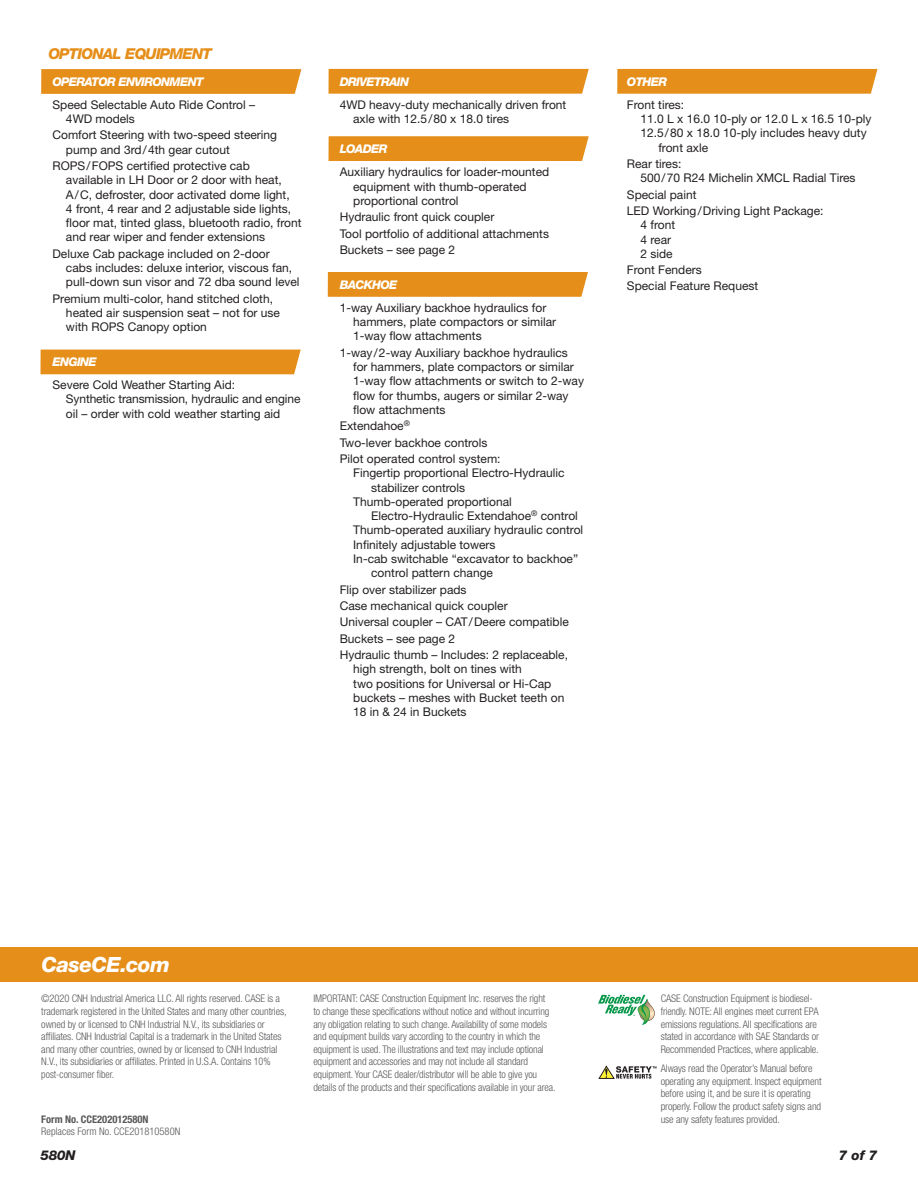
<style>
.page{position:relative;width:918px;height:1188px;background:#fff}
.page>*{position:absolute;margin:0;border:0;box-sizing:border-box;transform-origin:0 0}
.Callout_Side_bar_Tit{font:italic 800 21px "Helvetica Neue LT Std";letter-spacing:-.025em;color:#fff}
.Beat_Major_Headers{font:italic 800 15px "Helvetica Neue LT Std";letter-spacing:-.05em;color:#e58e19}
.t1{font:italic 800 13.5px "Helvetica Neue LT Std";letter-spacing:-.005em;color:#231f20}
.Flush_left_-_indent{font:12px/14.2px "Helvetica Neue LT Std";color:#231f20}
.Flush_Left_Indent_Su{font:italic 800 12px "Helvetica Neue LT Std";letter-spacing:-.05em;color:#fff}
.Flush_left_-_indent-2{font:italic 800 12px "Helvetica Neue LT Std";letter-spacing:-.05em;color:#fff}
.t2{font:300 condensed 10.5px/12.6px "Helvetica Neue LT Std";letter-spacing:-.01em;color:#57585a}
.s1{font-weight:700}
</style>
<div class="page">
<svg style="left:41px;top:69px;width:260px;height:25px;background:#e5901e"></svg>
<div style="left:40px;top:350px;width:261px;height:24px;background:#e58e19"></div>
<div style="left:327px;top:272px;width:261px;height:25px;background:#e58e19"></div>
<div style="left:328px;top:69px;width:261px;height:25px;background:#e58e19"></div>
<div style="left:328px;top:136px;width:261px;height:25px;background:#e58e19"></div>
<div style="left:617px;top:69px;width:261px;height:25px;background:#e58e19"></div>
<div style="left:0;top:947px;width:918px;height:35px;background:#e58e19"></div>
<svg style="left:598px;top:995px;width:57px;height:30px"></svg>
<svg style="left:599px;top:1066px;width:57px;height:13px"></svg>
<p class="Beat_Major_Headers" style="left:48px;top:44px;width:165px">OPTIONAL EQUIPMENT</p>
<p class="Flush_Left_Indent_Su" style="left:52px;top:74px;width:153px">OPERATOR ENVIRONMENT</p>
<p class="Flush_left_-_indent" style="left:66px;top:97px;width:191px;text-indent:-14px">Speed Selectable Auto Ride Control –<br>4WD models</p>
<p class="Flush_left_-_indent" style="left:66px;top:128px;width:213px;text-indent:-14px">Comfort Steering with two-speed steering pump and 3rd/4th gear cutout</p>
<p class="Flush_left_-_indent" style="left:66px;top:159px;width:237px;text-indent:-14px">ROPS/FOPS certified protective cab<br>available in LH Door or 2 door with heat, A/C, defroster, door activated dome light,<br>4 front, 4 rear and 2 adjustable side lights, floor mat, tinted glass, bluetooth radio, front and rear wiper and fender extensions</p>
<p class="Flush_left_-_indent" style="left:66px;top:246px;width:235px;text-indent:-14px">Deluxe Cab package included on 2-door<br>cabs includes: deluxe interior, viscous fan, pull-down sun visor and 72 dba sound level</p>
<p class="Flush_left_-_indent" style="left:66px;top:291px;width:216px;text-indent:-14px">Premium multi-color, hand stitched cloth, heated air suspension seat – not for use with ROPS Canopy option</p>
<p class="Flush_Left_Indent_Su" style="left:52px;top:354px;width:46px">ENGINE</p>
<p class="Flush_left_-_indent" style="left:66px;top:378px;width:236px;text-indent:-14px">Severe Cold Weather Starting Aid:<br>Synthetic transmission, hydraulic and engine oil – order with cold weather starting aid</p>
<p class="Flush_left_-_indent-2" style="left:340px;top:74px;width:71px">DRIVETRAIN</p>
<p class="Flush_left_-_indent" style="left:353px;top:97px;width:215px;text-indent:-14px">4WD heavy-duty mechanically driven front axle with 12.5/80 x 18.0 tires</p>
<p class="Flush_Left_Indent_Su" style="left:340px;top:142px;width:49px">LOADER</p>
<p class="Flush_left_-_indent" style="left:353px;top:165px;width:198px;text-indent:-14px">Auxiliary hydraulics for loader-mounted equipment with thumb-operated proportional control</p>
<p class="Flush_left_-_indent" style="left:340px;top:210px;width:156px">Hydraulic front quick coupler</p>
<p class="Flush_left_-_indent" style="left:340px;top:226px;width:211px">Tool portfolio of additional attachments</p>
<p class="Flush_left_-_indent" style="left:340px;top:243px;width:117px">Buckets – see page 2</p>
<p class="Flush_Left_Indent_Su" style="left:340px;top:277px;width:59px">BACKHOE</p>
<p class="Flush_left_-_indent" style="left:353px;top:300px;width:204px;text-indent:-14px">1-way Auxiliary backhoe hydraulics for hammers, plate compactors or similar<br>1-way flow attachments</p>
<p class="Flush_left_-_indent" style="left:353px;top:345px;width:232px;text-indent:-14px">1-way/2-way Auxiliary backhoe hydraulics for hammers, plate compactors or similar 1-way flow attachments or switch to 2-way flow for thumbs, augers or similar 2-way flow attachments</p>
<p class="Flush_left_-_indent" style="left:340px;top:419px;width:72px">Extendahoe<sup>®</sup></p>
<p class="Flush_left_-_indent" style="left:340px;top:435px;width:149px">Two-lever backhoe controls</p>
<p class="Flush_left_-_indent" style="left:340px;top:452px;width:162px">Pilot operated control system:</p>
<p class="Flush_left_-_indent" style="left:353px;top:466px;width:213px">Fingertip proportional Electro-Hydraulic</p>
<p class="Flush_left_-_indent" style="left:371px;top:480px;width:95px">stabilizer controls</p>
<p class="Flush_left_-_indent" style="left:353px;top:494px;width:160px">Thumb-operated proportional</p>
<p class="Flush_left_-_indent" style="left:371px;top:509px;width:208px">Electro-Hydraulic Extendahoe<sup>®</sup> control</p>
<p class="Flush_left_-_indent" style="left:353px;top:523px;width:232px">Thumb-operated auxiliary hydraulic control</p>
<p class="Flush_left_-_indent" style="left:353px;top:537px;width:144px">Infinitely adjustable towers</p>
<p class="Flush_left_-_indent" style="left:353px;top:551px;width:226px">In-cab switchable “excavator to backhoe”</p>
<p class="Flush_left_-_indent" style="left:371px;top:566px;width:123px">control pattern change</p>
<p class="Flush_left_-_indent" style="left:340px;top:582px;width:128px">Flip over stabilizer pads</p>
<p class="Flush_left_-_indent" style="left:340px;top:598px;width:170px">Case mechanical quick coupler</p>
<p class="Flush_left_-_indent" style="left:340px;top:615px;width:231px">Universal coupler – CAT/Deere compatible</p>
<p class="Flush_left_-_indent" style="left:340px;top:631px;width:117px">Buckets – see page 2</p>
<p class="Flush_left_-_indent" style="left:353px;top:648px;width:216px;text-indent:-14px">Hydraulic thumb – Includes: 2 replaceable, high strength, bolt on tines with<br>two positions for Universal or Hi-Cap buckets – meshes with Bucket teeth on 18 in &amp; 24 in Buckets</p>
<p class="Flush_left_-_indent-2" style="left:627px;top:74px;width:42px">OTHER</p>
<p class="Flush_left_-_indent" style="left:627px;top:97px;width:59px">Front tires:</p>
<p class="Flush_left_-_indent" style="left:640px;top:111px;width:233px">11.0 L x 16.0 10-ply or 12.0 L x 16.5 10-ply</p>
<p class="Flush_left_-_indent" style="left:640px;top:126px;width:228px">12.5/80 x 18.0 10-ply includes heavy duty</p>
<p class="Flush_left_-_indent" style="left:658px;top:140px;width:51px">front axle</p>
<p class="Flush_left_-_indent" style="left:640px;top:156px;width:217px;text-indent:-14px">Rear tires:<br>500/70 R24 Michelin XMCL Radial Tires</p>
<p class="Flush_left_-_indent" style="left:627px;top:187px;width:71px">Special paint</p>
<p class="Flush_left_-_indent" style="left:640px;top:203px;width:185px;text-indent:-14px">LED Working/Driving Light Package:<br>4 front<br>4 rear<br>2 side</p>
<p class="Flush_left_-_indent" style="left:627px;top:263px;width:76px">Front Fenders</p>
<p class="Flush_left_-_indent" style="left:627px;top:278px;width:133px">Special Feature Request</p>
<p class="Callout_Side_bar_Tit" style="left:42px;top:952px;width:130px">CaseCE.com</p>
<p class="t2" style="left:41px;top:992px;width:247px">©2020 CNH Industrial America LLC. All rights reserved. CASE is a trademark registered in the United States and many other countries, owned by or licensed to CNH Industrial N.V., its subsidiaries or affiliates. CNH Industrial Capital is a trademark in the United States and many other countries, owned by or licensed to CNH Industrial N.V., its subsidiaries or affiliates. Printed in U.S.A. Contains 10% post-consumer fiber.</p>
<p class="t2" style="left:313px;top:992px;width:244px">IMPORTANT: CASE Construction Equipment Inc. reserves the right<br>to change these specifications without notice and without incurring any obligation relating to such change. Availability of some models and equipment builds vary according to the country in which the equipment is used. The illustrations and text may include optional equipment and accessories and may not include all standard equipment. Your CASE dealer/distributor will be able to give you details of the products and their specifications available in your area.</p>
<p class="t2" style="left:661px;top:992px;width:160px">CASE Construction Equipment is biodiesel&shy;friendly. NOTE: All engines meet current EPA emissions regulations. All specifications are stated in accordance with SAE Standards or Recommended Practices, where applicable.</p>
<p class="t2" style="left:661px;top:1062px;width:162px">Always read the Operator’s Manual before operating any equipment. Inspect equipment before using it, and be sure it is operating properly. Follow the product safety signs and use any safety features provided.</p>
<p class="t2" style="left:41px;top:1112px;width:141px"><span class="s1">Form No. CCE202012580N<br></span>Replaces Form No. CCE201810580N</p>
<p class="t1" style="left:40px;top:1147px;width:37px">580N</p>
<p class="t1" style="left:839px;top:1147px;width:40px">7 of 7</p>
</div>
